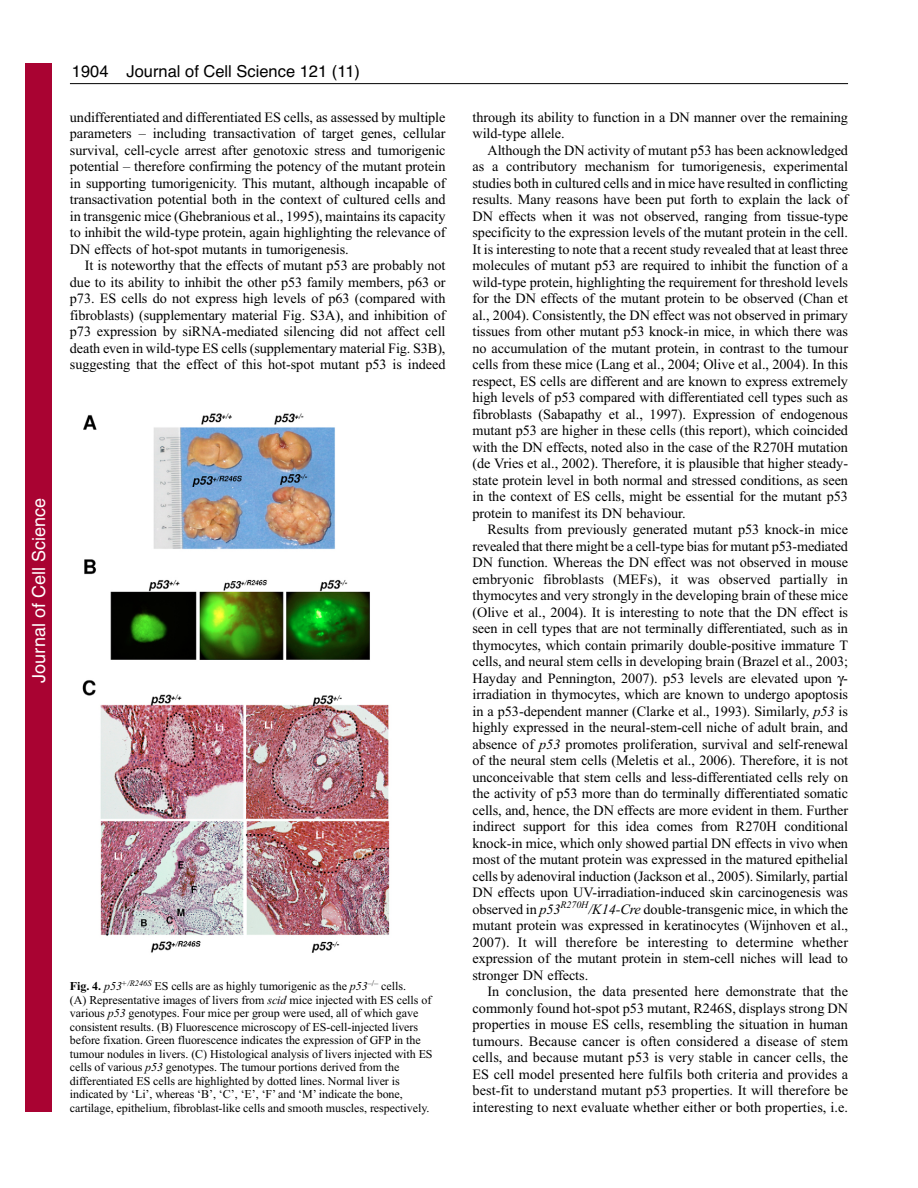
<style>
.page{position:relative;width:918px;height:1188px;background:#fff}
.page>*{position:absolute;margin:0;border:0;box-sizing:border-box;transform-origin:0 0}
.t1{font:18px "Helvetica";color:#fff}
.t2{font:16.5px "Helvetica";color:#000}
.t3{font:14.25px/16.5px "Times New Roman";letter-spacing:-.005em;color:#000;text-align:justify}
.t4{font:12px/13.5px "Times New Roman";letter-spacing:-.005em;color:#000}
.s1{font-weight:700}
.s2{font-style:italic}
</style>
<div class="page">
<hr style="left:70px;top:83px;width:778px;height:1px;background:#000">
<img style="left:82px;top:413px;width:308px;height:540px">
<div style="left:26px;top:64px;width:26px;height:1048px;background:#a90332"></div>
<p class="t2" style="left:127px;top:65px;width:235px">Journal of Cell Science 121 (11)</p>
<p class="t2" style="left:72px;top:65px;width:38px">1904</p>
<p class="t3" style="left:70px;top:110px;width:377px">undifferentiated and differentiated ES cells, as assessed by multiple parameters – including transactivation of target genes, cellular survival, cell-cycle arrest after genotoxic stress and tumorigenic potential – therefore confirming the potency of the mutant protein in supporting tumorigenicity. This mutant, although incapable of transactivation potential both in the context of cultured cells and in transgenic mice (Ghebranious et al., 1995), maintains its capacity to inhibit the wild-type protein, again highlighting the relevance of DN effects of hot-spot mutants in tumorigenesis.</p>
<p class="t3" style="left:70px;top:258px;width:377px;text-indent:15px">It is noteworthy that the effects of mutant p53 are probably not due to its ability to inhibit the other p53 family members, p63 or p73. ES cells do not express high levels of p63 (compared with fibroblasts) (supplementary material Fig. S3A), and inhibition of p73 expression by siRNA-mediated silencing did not affect cell death even in wild-type ES cells (supplementary material Fig. S3B), suggesting that the effect of this hot-spot mutant p53 is indeed</p>
<p class="t1" style="left:28px;top:683px;width:186px;rotate:-90deg">Journal of Cell Science</p>
<p class="t4" style="left:70px;top:981px;width:364px"><span class="s1">Fig. 4.</span> <span class="s2">p53</span><sup>+/R246S</sup> ES cells are as highly tumorigenic as the <span class="s2">p53</span><sup>–/–</sup> cells.<br>(A) Representative images of livers from <span class="s2">scid</span> mice injected with ES cells of various <span class="s2">p53</span> genotypes. Four mice per group were used, all of which gave consistent results. (B) Fluorescence microscopy of ES-cell-injected livers before fixation. Green fluorescence indicates the expression of GFP in the tumour nodules in livers. (C) Histological analysis of livers injected with ES cells of various <span class="s2">p53</span> genotypes. The tumour portions derived from the differentiated ES cells are highlighted by dotted lines. Normal liver is indicated by ‘Li’, whereas ‘B’, ‘C’, ‘E’, ‘F’ and ‘M’ indicate the bone, cartilage, epithelium, fibroblast-like cells and smooth muscles, respectively.</p>
<p class="t3" style="left:472px;top:110px;width:377px">through its ability to function in a DN manner over the remaining wild-type allele.</p>
<p class="t3" style="left:472px;top:143px;width:377px;text-indent:15px">Although the DN activity of mutant p53 has been acknowledged as a contributory mechanism for tumorigenesis, experimental studies both in cultured cells and in mice have resulted in conflicting results. Many reasons have been put forth to explain the lack of DN effects when it was not observed, ranging from tissue-type specificity to the expression levels of the mutant protein in the cell.<br>It is interesting to note that a recent study revealed that at least three molecules of mutant p53 are required to inhibit the function of a wild-type protein, highlighting the requirement for threshold levels for the DN effects of the mutant protein to be observed (Chan et al., 2004). Consistently, the DN effect was not observed in primary tissues from other mutant p53 knock-in mice, in which there was no accumulation of the mutant protein, in contrast to the tumour cells from these mice (Lang et al., 2004; Olive et al., 2004). In this respect, ES cells are different and are known to express extremely high levels of p53 compared with differentiated cell types such as fibroblasts (Sabapathy et al., 1997). Expression of endogenous mutant p53 are higher in these cells (this report), which coincided with the DN effects, noted also in the case of the R270H mutation (de Vries et al., 2002). Therefore, it is plausible that higher steady&shy;state protein level in both normal and stressed conditions, as seen in the context of ES cells, might be essential for the mutant p53 protein to manifest its DN behaviour.</p>
<p class="t3" style="left:472px;top:522px;width:377px;text-indent:15px">Results from previously generated mutant p53 knock-in mice revealed that there might be a cell-type bias for mutant p53-mediated DN function. Whereas the DN effect was not observed in mouse embryonic fibroblasts (MEFs), it was observed partially in thymocytes and very strongly in the developing brain of these mice (Olive et al., 2004). It is interesting to note that the DN effect is seen in cell types that are not terminally differentiated, such as in thymocytes, which contain primarily double-positive immature T cells, and neural stem cells in developing brain (Brazel et al., 2003; Hayday and Pennington, 2007). p53 levels are elevated upon - irradiation in thymocytes, which are known to undergo apoptosis in a p53-dependent manner (Clarke et al., 1993). Similarly, <span class="s2">p53</span> is highly expressed in the neural-stem-cell niche of adult brain, and absence of <span class="s2">p53</span> promotes proliferation, survival and self-renewal of the neural stem cells (Meletis et al., 2006). Therefore, it is not unconceivable that stem cells and less-differentiated cells rely on the activity of p53 more than do terminally differentiated somatic cells, and, hence, the DN effects are more evident in them. Further indirect support for this idea comes from R270H conditional knock-in mice, which only showed partial DN effects in vivo when most of the mutant protein was expressed in the matured epithelial cells by adenoviral induction (Jackson et al., 2005). Similarly, partial DN effects upon UV-irradiation-induced skin carcinogenesis was observed in <span class="s2">p53</span><sup>R270H</sup><span class="s2">/K14-Cre</span> double-transgenic mice, in which the mutant protein was expressed in keratinocytes (Wijnhoven et al., 2007). It will therefore be interesting to determine whether expression of the mutant protein in stem-cell niches will lead to stronger DN effects.</p>
<p class="t3" style="left:473px;top:984px;width:377px;text-indent:15px">In conclusion, the data presented here demonstrate that the commonly found hot-spot p53 mutant, R246S, displays strong DN properties in mouse ES cells, resembling the situation in human tumours. Because cancer is often considered a disease of stem cells, and because mutant p53 is very stable in cancer cells, the ES cell model presented here fulfils both criteria and provides a best-fit to understand mutant p53 properties. It will therefore be interesting to next evaluate whether either or both properties, i.e.</p>
</div>
